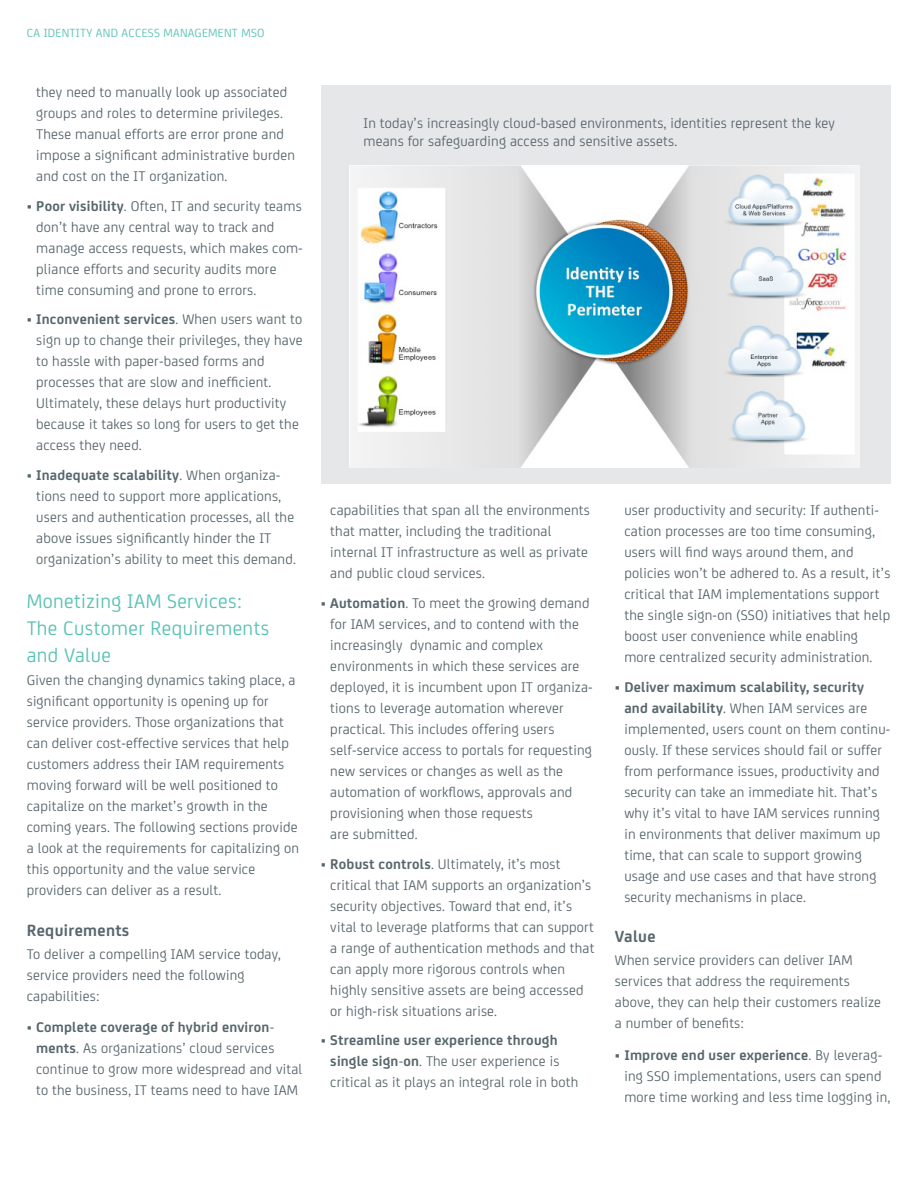
<style>
.page{position:relative;width:918px;height:1188px;background:#fff}
.page>*{position:absolute;margin:0;border:0;box-sizing:border-box;transform-origin:0 0}
.t1{font:21px/27px "CA Sans";letter-spacing:.02em;color:#58c1b4}
.t2{font:700 17.25px "CA Sans";letter-spacing:.02em;color:#58676d}
.t3{font:15px/21px "CA Sans";letter-spacing:.015em;color:#58676d}
.t4{font:12.6px "CA Sans";letter-spacing:.02em;color:#58c1b4}
.s1{font-weight:700}
</style>
<div class="page">
<div style="left:321px;top:86px;width:570px;height:398px;background:#e6e7e8"></div>
<img style="left:349px;top:165px;width:510px;height:302px">
<p class="t4" style="left:27px;top:24px;width:239px">CA IDENTITY AND ACCESS MANAGEMENT MSO</p>
<p class="t3" style="left:36px;top:81px;width:260px">they need to manually look up associated groups and roles to determine privileges.<br>These manual efforts are error prone and impose a significant administrative burden and cost on the IT organization.</p>
<p class="t3" style="left:36px;top:194px;width:268px;text-indent:-9px">• <span class="s1">Poor visibility</span>. Often, IT and security teams don’t have any central way to track and manage access requests, which makes com&shy;pliance efforts and security audits more time consuming and prone to errors.</p>
<p class="t3" style="left:36px;top:308px;width:268px;text-indent:-9px">• <span class="s1">Inconvenient services</span>. When users want to sign up to change their privileges, they have to hassle with paper-based forms and processes that are slow and inefficient.<br>Ultimately, these delays hurt productivity because it takes so long for users to get the access they need.</p>
<p class="t3" style="left:36px;top:464px;width:261px;text-indent:-9px">• <span class="s1">Inadequate scalability</span>. When organiza&shy;tions need to support more applications, users and authentication processes, all the above issues significantly hinder the IT organization’s ability to meet this demand.</p>
<h1 class="t1" style="left:27px;top:587px;width:244px">Monetizing IAM Services:<br>The Customer Requirements and Value</h1>
<p class="t3" style="left:27px;top:669px;width:274px">Given the changing dynamics taking place, a significant opportunity is opening up for service providers. Those organizations that can deliver cost-effective services that help customers address their IAM requirements moving forward will be well positioned to capitalize on the market’s growth in the coming years. The following sections provide a look at the requirements for capitalizing on this opportunity and the value service providers can deliver as a result.</p>
<p class="t2" style="left:27px;top:917px;width:104px">Requirements</p>
<p class="t3" style="left:27px;top:942px;width:256px">To deliver a compelling IAM service today, service providers need the following capabilities:</p>
<p class="t3" style="left:36px;top:1016px;width:268px;text-indent:-9px">• <span class="s1">Complete coverage of hybrid environ&shy;ments</span>. As organizations’ cloud services continue to grow more widespread and vital to the business, IT teams need to have IAM</p>
<p class="t3" style="left:364px;top:113px;width:473px;line-height:18px">In today’s increasingly cloud-based environments, identities represent the key means for safeguarding access and sensitive assets.</p>
<p class="t3" style="left:330px;top:499px;width:261px">capabilities that span all the environments that matter, including the traditional internal IT infrastructure as well as private and public cloud services.</p>
<p class="t3" style="left:330px;top:592px;width:264px;text-indent:-9px">• <span class="s1">Automation</span>. To meet the growing demand for IAM services, and to contend with the increasingly dynamic and complex environments in which these services are deployed, it is incumbent upon IT organiza&shy;tions to leverage automation wherever practical. This includes offering users self-service access to portals for requesting new services or changes as well as the automation of workflows, approvals and provisioning when those requests<br>are submitted.</p>
<p class="t3" style="left:330px;top:852px;width:266px;text-indent:-9px">• <span class="s1">Robust controls</span>. Ultimately, it’s most critical that IAM supports an organization’s security objectives. Toward that end, it’s vital to leverage platforms that can support a range of authentication methods and that can apply more rigorous controls when highly sensitive assets are being accessed or high-risk situations arise.</p>
<p class="t3" style="left:330px;top:1029px;width:250px;text-indent:-9px">• <span class="s1">Streamline user experience through single sign-on</span>. The user experience is critical as it plays an integral role in both</p>
<p class="t3" style="left:624px;top:499px;width:267px">user productivity and security: If authenti&shy;cation processes are too time consuming, users will find ways around them, and policies won’t be adhered to. As a result, it’s critical that IAM implementations support the single sign-on (SSO) initiatives that help boost user convenience while enabling more centralized security administration.</p>
<p class="t3" style="left:624px;top:676px;width:268px;text-indent:-9px">• <span class="s1">Deliver maximum scalability, security and availability</span>. When IAM services are implemented, users count on them continu&shy;ously. If these services should fail or suffer from performance issues, productivity and security can take an immediate hit. That’s why it’s vital to have IAM services running in environments that deliver maximum up time, that can scale to support growing usage and use cases and that have strong security mechanisms in place.</p>
<p class="t2" style="left:615px;top:923px;width:42px">Value</p>
<p class="t3" style="left:615px;top:949px;width:268px">When service providers can deliver IAM services that address the requirements above, they can help their customers realize a number of benefits:</p>
<p class="t3" style="left:624px;top:1043px;width:268px;text-indent:-9px">• <span class="s1">Improve end user experience</span>. By leverag&shy;ing SSO implementations, users can spend more time working and less time logging in,</p>
</div>
